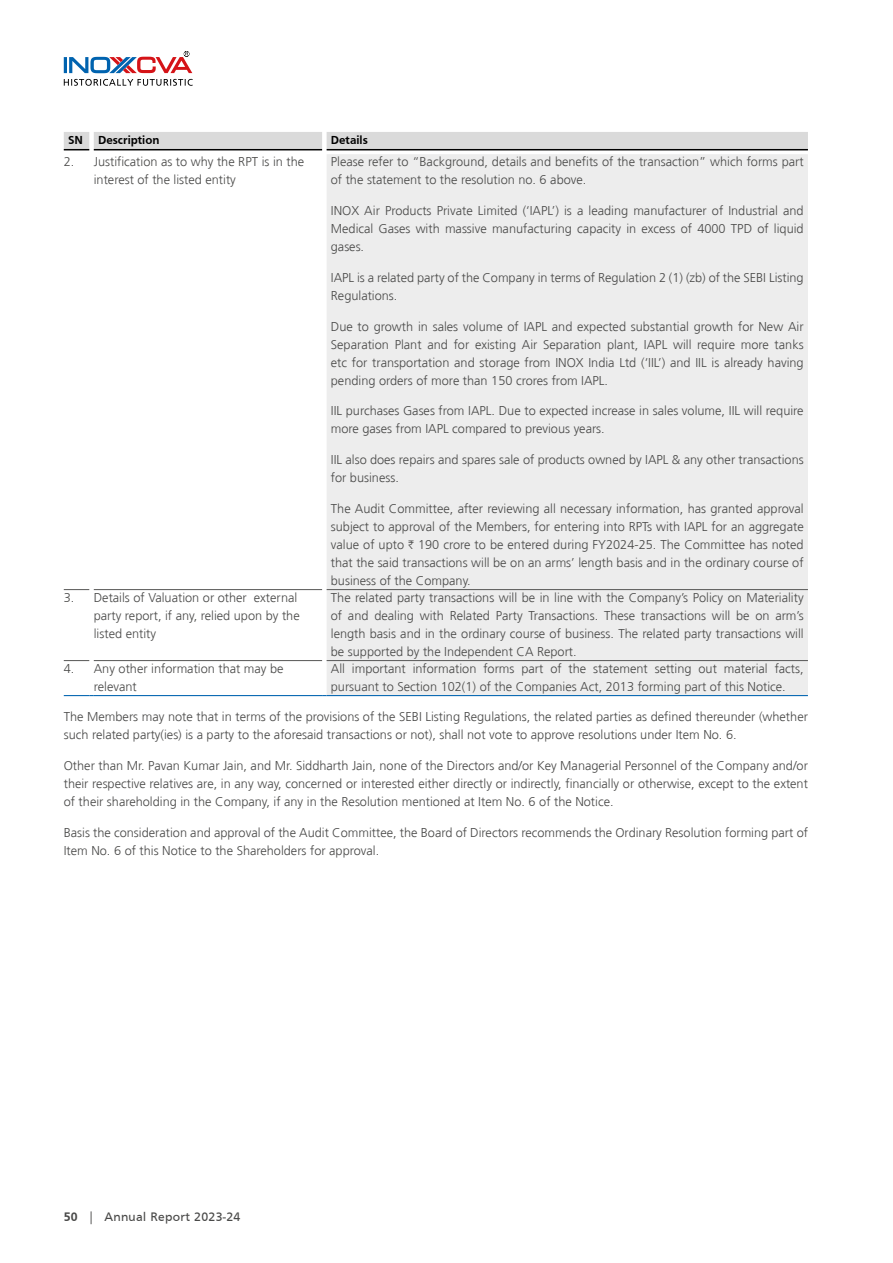
<style>
.page{position:relative;width:893px;height:1263px;background:#fff}
.page>*{position:absolute;margin:0;border:0;box-sizing:border-box;transform-origin:0 0}
.t1{font:300 12.75px/18px "Frutiger";color:#4a4a49}
.t2{font:12.75px "Frutiger";letter-spacing:.025em;color:#4a4a49}
.t3{font:700 12px "Frutiger";color:#000}
.s1{font-family:"ITF Rupee";font-weight:400}
.s2{font-weight:700}
.s3{font-weight:300}
</style>
<div class="page">
<div style="left:327px;top:154px;width:481px;height:541px;background:#ededed"></div>
<div style="left:64px;top:132px;width:744px;height:18px;background:#dadada"></div>
<hr style="left:94px;top:149px;width:228px;height:1px;background:#000">
<hr style="left:327px;top:149px;width:481px;height:1px;background:#000">
<svg style="left:64px;top:589px;width:25px;height:1px"></svg>
<hr style="left:94px;top:589px;width:228px;height:1px;background:#575756">
<hr style="left:327px;top:589px;width:481px;height:1px;background:#575756">
<svg style="left:64px;top:660px;width:25px;height:1px"></svg>
<hr style="left:94px;top:660px;width:228px;height:1px;background:#575756">
<hr style="left:327px;top:660px;width:481px;height:1px;background:#575756">
<svg style="left:64px;top:695px;width:30px;height:1px"></svg>
<hr style="left:94px;top:695px;width:228px;height:1px;background:#0d6bb4">
<hr style="left:327px;top:695px;width:481px;height:1px;background:#0d6bb4">
<svg style="left:64px;top:79px;width:129px;height:7px"></svg>
<svg style="left:64px;top:51px;width:128px;height:22px"></svg>
<p class="t3" style="left:68px;top:133px;width:16px">SN</p>
<p class="t3" style="left:98px;top:133px;width:63px">Description</p>
<p class="t3" style="left:331px;top:133px;width:39px">Details</p>
<p class="t1" style="left:94px;top:153px;width:212px;text-indent:-30px">2. Justification as to why the RPT is in the interest of the listed entity</p>
<p class="t1" style="left:331px;top:153px;width:474px">Please refer to “Background, details and benefits of the transaction” which forms part of the statement to the resolution no. 6 above.</p>
<p class="t1" style="left:331px;top:202px;width:474px;text-align:justify">INOX Air Products Private Limited (‘IAPL’) is a leading manufacturer of Industrial and Medical Gases with massive manufacturing capacity in excess of 4000 TPD of liquid gases.</p>
<p class="t1" style="left:331px;top:269px;width:474px">IAPL is a related party of the Company in terms of Regulation 2 (1) (zb) of the SEBI Listing<br>Regulations.</p>
<p class="t1" style="left:331px;top:317px;width:474px;text-align:justify">Due to growth in sales volume of IAPL and expected substantial growth for New Air Separation Plant and for existing Air Separation plant, IAPL will require more tanks etc for transportation and storage from INOX India Ltd (‘IIL’) and IIL is already having pending orders of more than 150 crores from IAPL.</p>
<p class="t1" style="left:331px;top:402px;width:474px">IIL purchases Gases from IAPL. Due to expected increase in sales volume, IIL will require more gases from IAPL compared to previous years.</p>
<p class="t1" style="left:331px;top:451px;width:474px">IIL also does repairs and spares sale of products owned by IAPL &amp; any other transactions for business.</p>
<p class="t1" style="left:331px;top:500px;width:474px;text-align:justify">The Audit Committee, after reviewing all necessary information, has granted approval subject to approval of the Members, for entering into RPTs with IAPL for an aggregate value of upto <span class="s1">H</span> 190 crore to be entered during FY2024-25. The Committee has noted that the said transactions will be on an arms’ length basis and in the ordinary course of business of the Company.</p>
<p class="t1" style="left:94px;top:589px;width:207px;text-indent:-30px">3. Details of Valuation or other external party report, if any, relied upon by the listed entity</p>
<p class="t1" style="left:331px;top:589px;width:474px;text-align:justify">The related party transactions will be in line with the Company’s Policy on Materiality of and dealing with Related Party Transactions. These transactions will be on arm’s length basis and in the ordinary course of business. The related party transactions will be supported by the Independent CA Report.</p>
<p class="t1" style="left:94px;top:660px;width:191px;text-indent:-30px">4. Any other information that may be relevant</p>
<p class="t1" style="left:331px;top:660px;width:474px">All important information forms part of the statement setting out material facts, pursuant to Section 102(1) of the Companies Act, 2013 forming part of this Notice.</p>
<p class="t1" style="left:64px;top:708px;width:746px">The Members may note that in terms of the provisions of the SEBI Listing Regulations, the related parties as defined thereunder (whether such related party(ies) is a party to the aforesaid transactions or not), shall not vote to approve resolutions under Item No. 6.</p>
<p class="t1" style="left:64px;top:757px;width:746px;text-align:justify">Other than Mr. Pavan Kumar Jain, and Mr. Siddharth Jain, none of the Directors and/or Key Managerial Personnel of the Company and/or their respective relatives are, in any way, concerned or interested either directly or indirectly, financially or otherwise, except to the extent of their shareholding in the Company, if any in the Resolution mentioned at Item No. 6 of the Notice.</p>
<p class="t1" style="left:64px;top:824px;width:746px">Basis the consideration and approval of the Audit Committee, the Board of Directors recommends the Ordinary Resolution forming part of<br>Item No. 6 of this Notice to the Shareholders for approval.</p>
<p class="t2" style="left:64px;top:1209px;width:178px"><span class="s2">50</span> <span class="s3">|</span> Annual Report 2023-24</p>
</div>
